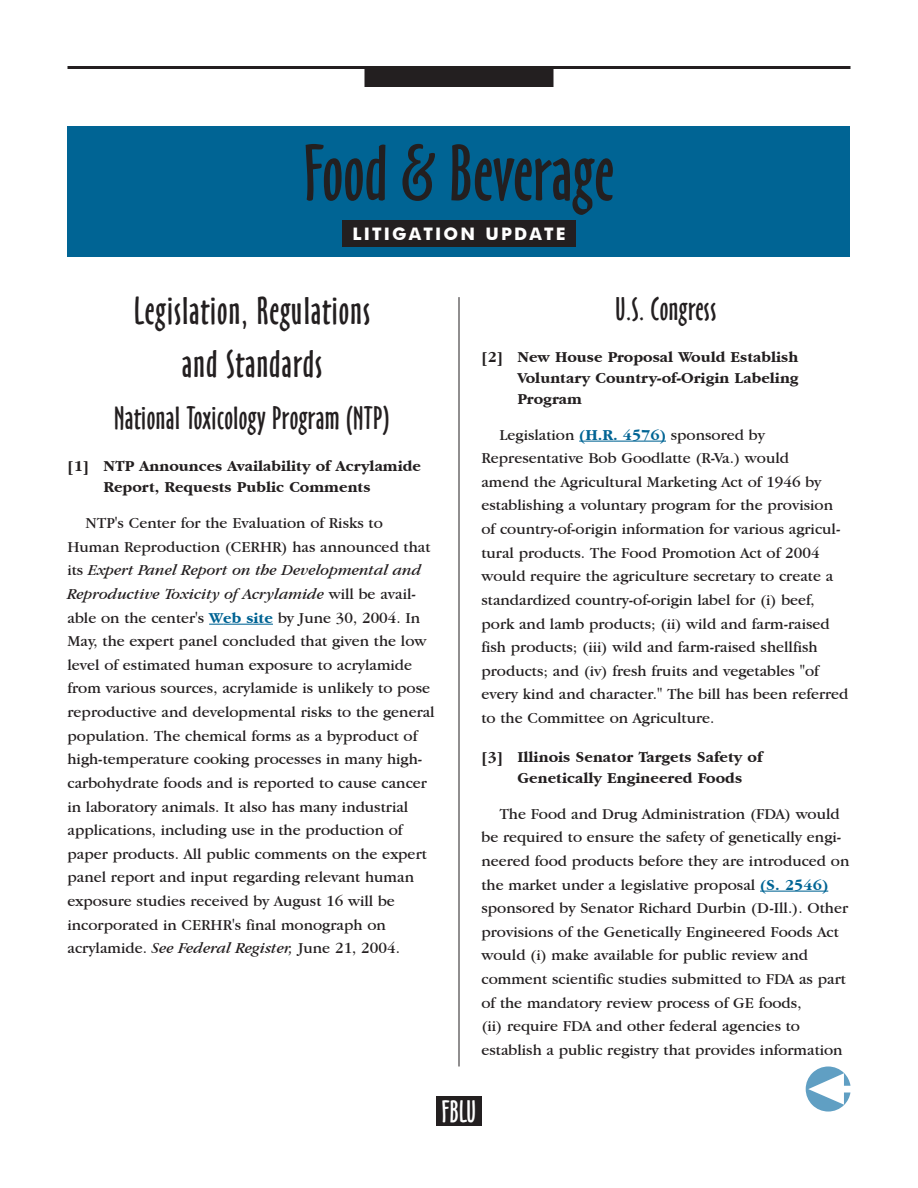
<style>
.page{position:relative;width:918px;height:1188px;background:#fff}
.page>*{position:absolute;margin:0;border:0;box-sizing:border-box;transform-origin:0 0}
.t1{font:73.5px "Oz Handicraft BT";color:#231f20}
.t2{font:36px/52.5px "Oz Handicraft BT";letter-spacing:.03em;color:#231f20;text-align:center}
.t3{font:30px "Oz Handicraft BT";letter-spacing:.015em;color:#231f20}
.t4{font:28.5px "Oz Handicraft BT";color:#fff}
.t5{font:700 17.25px "Futura BT";letter-spacing:.125em;color:#fff}
.t6{font:15.75px/23.7px "Garamond IT Cby BT";color:#231f20}
.t7{font:700 15.75px/21px "Garamond IT Cby BT";color:#231f20}
.s1{font-style:italic}
.s2{font-weight:700;color:#006494}
</style>
<div class="page">
<hr style="left:68px;top:66px;width:782px;height:3px;background:#231f20">
<div style="left:364px;top:69px;width:190px;height:18px;background:#231f20"></div>
<hr style="left:459px;top:297px;width:1px;height:770px;background:#231f20">
<div style="left:436px;top:1096px;width:46px;height:30px;background:#231f20"></div>
<svg style="left:806px;top:1066px;width:44px;height:46px"></svg>
<div style="left:68px;top:126px;width:782px;height:131px;background:#006494"></div>
<div style="left:342px;top:220px;width:234px;height:27px;background:#231f20"></div>
<svg style="left:209px;top:624px;width:14px;height:1px"></svg>
<hr style="left:223px;top:624px;width:50px;height:1px;background:#006494">
<hr style="left:579px;top:441px;width:34px;height:1px;background:#006494">
<hr style="left:613px;top:441px;width:53px;height:1px;background:#006494">
<hr style="left:760px;top:891px;width:68px;height:1px;background:#006494">
<h1 class="t1" style="left:304px;top:131px;width:312px">Food &amp; Beverage</h1>
<p class="t5" style="left:352px;top:223px;width:215px">LITIGATION UPDATE</p>
<h2 class="t2" style="left:134px;top:286px;width:238px">Legislation, Regulations and Standards</h2>
<h3 class="t3" style="left:114px;top:401px;width:277px">National Toxicology Program (NTP)</h3>
<p class="t7" style="left:103px;top:456px;width:319px;text-indent:-36px">[1] NTP Announces Availability of Acrylamide<br>Report, Requests Public Comments</p>
<p class="t6" style="left:67px;top:511px;width:369px;text-indent:18px">NTP's Center for the Evaluation of Risks to Human Reproduction (CERHR) has announced that its <span class="s1">Expert Panel Report on the Developmental and Reproductive Toxicity of Acrylamide</span> will be avail&shy;able on the center's <span class="s2">Web site</span> by June 30, 2004. In May, the expert panel concluded that given the low level of estimated human exposure to acrylamide from various sources, acrylamide is unlikely to pose reproductive and developmental risks to the general population. The chemical forms as a byproduct of high-temperature cooking processes in many high&shy;carbohydrate foods and is reported to cause cancer in laboratory animals. It also has many industrial applications, including use in the production of paper products. All public comments on the expert panel report and input regarding relevant human exposure studies received by August 16 will be incorporated in CERHR's final monograph on acrylamide. <span class="s1">See Federal Register,</span> June 21, 2004.</p>
<h3 class="t3" style="left:615px;top:292px;width:102px">U.S. Congress</h3>
<p class="t7" style="left:517px;top:346px;width:283px;text-align:justify;text-indent:-36px">[2] New House Proposal Would Establish Voluntary Country-of-Origin Labeling Program</p>
<p class="t6" style="left:481px;top:422px;width:369px;text-indent:18px">Legislation <span class="s2">(H.R. 4576)</span> sponsored by Representative Bob Goodlatte (R-Va.) would<br>amend the Agricultural Marketing Act of 1946 by establishing a voluntary program for the provision of country-of-origin information for various agricul&shy;tural products. The Food Promotion Act of 2004 would require the agriculture secretary to create a standardized country-of-origin label for (i) beef, pork and lamb products; (ii) wild and farm-raised fish products; (iii) wild and farm-raised shellfish products; and (iv) fresh fruits and vegetables "of every kind and character." The bill has been referred to the Committee on Agriculture.</p>
<p class="t7" style="left:517px;top:746px;width:247px;text-indent:-36px">[3] Illinois Senator Targets Safety of<br>Genetically Engineered Foods</p>
<p class="t6" style="left:481px;top:801px;width:369px;text-indent:18px">The Food and Drug Administration (FDA) would be required to ensure the safety of genetically engi&shy;neered food products before they are introduced on the market under a legislative proposal <span class="s2">(S. 2546) </span>sponsored by Senator Richard Durbin (D-Ill.). Other provisions of the Genetically Engineered Foods Act would (i) make available for public review and comment scientific studies submitted to FDA as part of the mandatory review process of GE foods,<br>(ii) require FDA and other federal agencies to establish a public registry that provides information</p>
<h3 class="t4" style="left:442px;top:1095px;width:36px">FBLU</h3>
</div>
